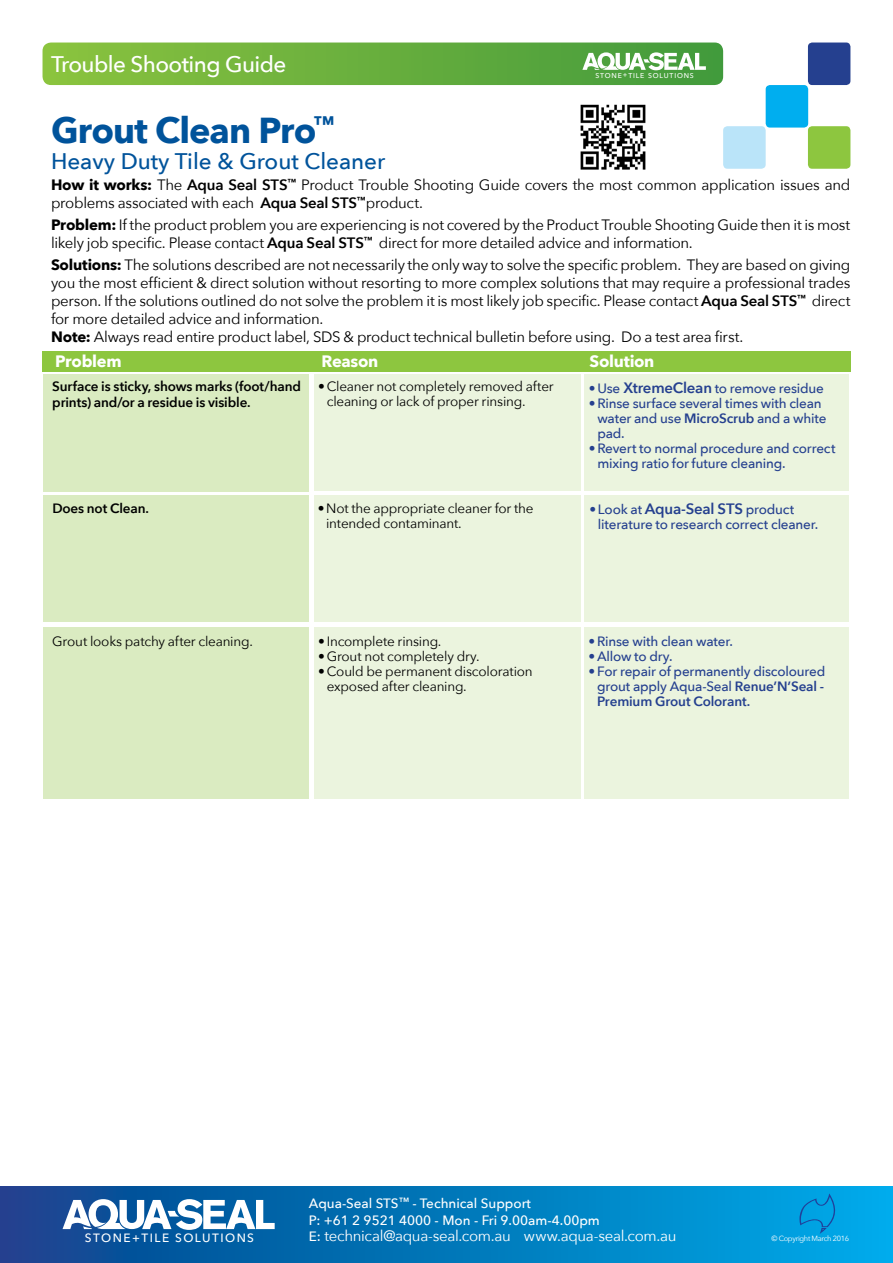
<style>
.page{position:relative;width:893px;height:1263px;background:#fff}
.page>*{position:absolute;margin:0;border:0;box-sizing:border-box;transform-origin:0 0}
.t1{font:700 36px "Avenir Next";letter-spacing:-.025em;color:#00539b}
.t2{font:500 22.5px "Avenir Next";color:#00539b}
.t3{font:500 22.5px "Avenir Next";letter-spacing:-.025em;color:#fff}
.t4{font:700 16.5px "Avenir Next";letter-spacing:-.02em;color:#fff}
.t5{font:15px/18px "Avenir Next";letter-spacing:-.02em;color:#000}
.t6{font:15px "Avenir Next";letter-spacing:-.02em;color:#fff}
.t7{font:500 13.5px/15px "Avenir Next";letter-spacing:-.015em;color:#25408f}
.t8{font:13.5px/15px "Avenir Next";letter-spacing:-.015em;color:#000}
.t9{font:600 13.5px/16.2px "Avenir Next";letter-spacing:-.01em;color:#000}
.t10{font:500 13.5px/16.2px "Avenir Next";color:#fff}
.t11{font:500 11.85px "Avenir Next";letter-spacing:.12em;color:#fff}
.t12{font:7.5px "Avenir Next";letter-spacing:-.045em;color:#fff}
.t13{font:500 6.9px "Avenir Next";letter-spacing:.12em;color:#fff}
.s1{font-weight:700}
.s2{font-weight:600}
.s3{font-weight:600;font-size:15px}
.s4{font-weight:500;font-size:13.5px}
</style>
<div class="page">
<svg style="left:0;top:1187px;width:893px;height:76px;background:#0379bc"></svg>
<div style="left:808px;top:43px;width:42px;height:42px;background:#25408f;border-radius:4px"></div>
<div style="left:808px;top:126px;width:42px;height:43px;background:#8dc63f;border-radius:4px"></div>
<div style="left:766px;top:85px;width:42px;height:43px;background:#00aeef;border-radius:4px"></div>
<div style="left:723px;top:126px;width:43px;height:43px;background:#bae4f9;border-radius:4px"></div>
<svg style="left:63px;top:1199px;width:212px;height:31px"></svg>
<svg style="left:799px;top:1193px;width:36px;height:41px"></svg>
<svg style="left:43px;top:43px;width:680px;height:42px;background:#6eb245"></svg>
<img style="left:580px;top:104px;width:66px;height:66px">
<div style="left:44px;top:374px;width:265px;height:117px;background:#daebc1"></div>
<div style="left:314px;top:374px;width:266px;height:117px;background:#ebf4de"></div>
<div style="left:584px;top:374px;width:265px;height:117px;background:#ebf4de"></div>
<div style="left:43px;top:495px;width:266px;height:127px;background:#daebc1"></div>
<div style="left:314px;top:495px;width:266px;height:127px;background:#ebf4de"></div>
<div style="left:584px;top:495px;width:265px;height:127px;background:#ebf4de"></div>
<div style="left:42px;top:350px;width:808px;height:21px;background:#8dc63f"></div>
<div style="left:43px;top:627px;width:266px;height:171px;background:#daebc1"></div>
<div style="left:314px;top:627px;width:266px;height:171px;background:#ebf4de"></div>
<div style="left:584px;top:627px;width:265px;height:171px;background:#ebf4de"></div>
<h2 class="t3" style="left:51px;top:45px;width:237px">Trouble Shooting Guide</h2>
<h1 class="t1" style="left:51px;top:99px;width:285px">Grout Clean Pro<sup>™</sup></h1>
<h2 class="t2" style="left:51px;top:142px;width:336px">Heavy Duty Tile &amp; Grout Cleaner</h2>
<p class="t13" style="left:595px;top:69px;width:100px">STONE+TILE SOLUTIONS</p>
<p class="t5" style="left:51px;top:175px;width:801px"><span class="s1">How it works:</span> The <span class="s2">Aqua Seal STS</span><sup>™</sup> Product Trouble Shooting Guide covers the most common application issues and problems associated with each <span class="s2">Aqua Seal STS</span><sup>™</sup>product.</p>
<p class="t5" style="left:51px;top:215px;width:801px"><span class="s1">Problem:</span> If the product problem you are experiencing is not covered by the Product Trouble Shooting Guide then it is most likely job specific. Please contact <span class="s2">Aqua Seal STS</span><sup>™</sup> direct for more detailed advice and information.</p>
<p class="t5" style="left:51px;top:255px;width:801px"><span class="s1">Solutions:</span> The solutions described are not necessarily the only way to solve the specific problem. They are based on giving you the most efficient &amp; direct solution without resorting to more complex solutions that may require a professional trades person. If the solutions outlined do not solve the problem it is most likely job specific. Please contact <span class="s2">Aqua Seal STS</span><sup>™</sup> direct for more detailed advice and information.<br><span class="s1">Note:</span> Always read entire product label, SDS &amp; product technical bulletin before using. Do a test area first.</p>
<p class="t4" style="left:55px;top:347px;width:68px">Problem</p>
<p class="t4" style="left:322px;top:347px;width:58px">Reason</p>
<p class="t4" style="left:590px;top:347px;width:66px">Solution</p>
<p class="t9" style="left:52px;top:378px;width:250px">Surface is sticky, shows marks (foot/hand prints) and/or a residue is visible.</p>
<p class="t8" style="left:327px;top:378px;width:228px;text-indent:-9px">•Cleaner not completely removed after cleaning or lack of proper rinsing.</p>
<p class="t7" style="left:589px;top:380px;width:237px">•Use <span class="s3">XtremeClean</span> to remove residue</p>
<p class="t7" style="left:597px;top:395px;width:231px;text-indent:-9px">•Rinse surface several times with clean water and use <span class="s2">MicroScrub</span> and a white pad.</p>
<p class="t7" style="left:597px;top:440px;width:240px;text-indent:-9px">•Revert to normal procedure and correct mixing ratio for future cleaning.</p>
<p class="t9" style="left:52px;top:499px;width:98px">Does not Clean.</p>
<p class="t8" style="left:326px;top:500px;width:209px;text-indent:-9px">•Not the appropriate cleaner for the intended contaminant.</p>
<p class="t7" style="left:598px;top:501px;width:222px;text-indent:-8px">• Look at <span class="s3">Aqua-Seal STS</span> product literature to research correct cleaner.</p>
<p class="t8" style="left:52px;top:633px;width:202px">Grout looks patchy after cleaning.</p>
<p class="t8" style="left:318px;top:633px;width:125px">• Incomplete rinsing.</p>
<p class="t8" style="left:318px;top:648px;width:163px">•Grout not completely dry.</p>
<p class="t8" style="left:327px;top:663px;width:208px;text-indent:-9px">•Could be permanent discoloration exposed after cleaning.</p>
<p class="t7" style="left:588px;top:633px;width:146px">•Rinse with clean water.</p>
<p class="t7" style="left:588px;top:648px;width:86px">•Allow to dry.</p>
<p class="t7" style="left:597px;top:663px;width:230px;text-align:justify;text-indent:-9px">•For repair of permanently discoloured grout apply Aqua-Seal <span class="s2">Renue’N’Seal - Premium Grout Colorant.</span></p>
<p class="t11" style="left:85px;top:1228px;width:171px">STONE+TILE SOLUTIONS</p>
<p class="t10" style="left:309px;top:1195px;width:293px">Aqua-Seal STS<sup>™</sup> - Technical Support<br>P: +61 2 9521 4000 - Mon - Fri 9.00am-4.00pm</p>
<p class="t6" style="left:309px;top:1223px;width:369px"><span class="s4">E:</span> technical@aqua-seal.com.au www.aqua-seal.com.au</p>
<p class="t12" style="left:772px;top:1232px;width:79px">© Copyright March 2016</p>
</div>
